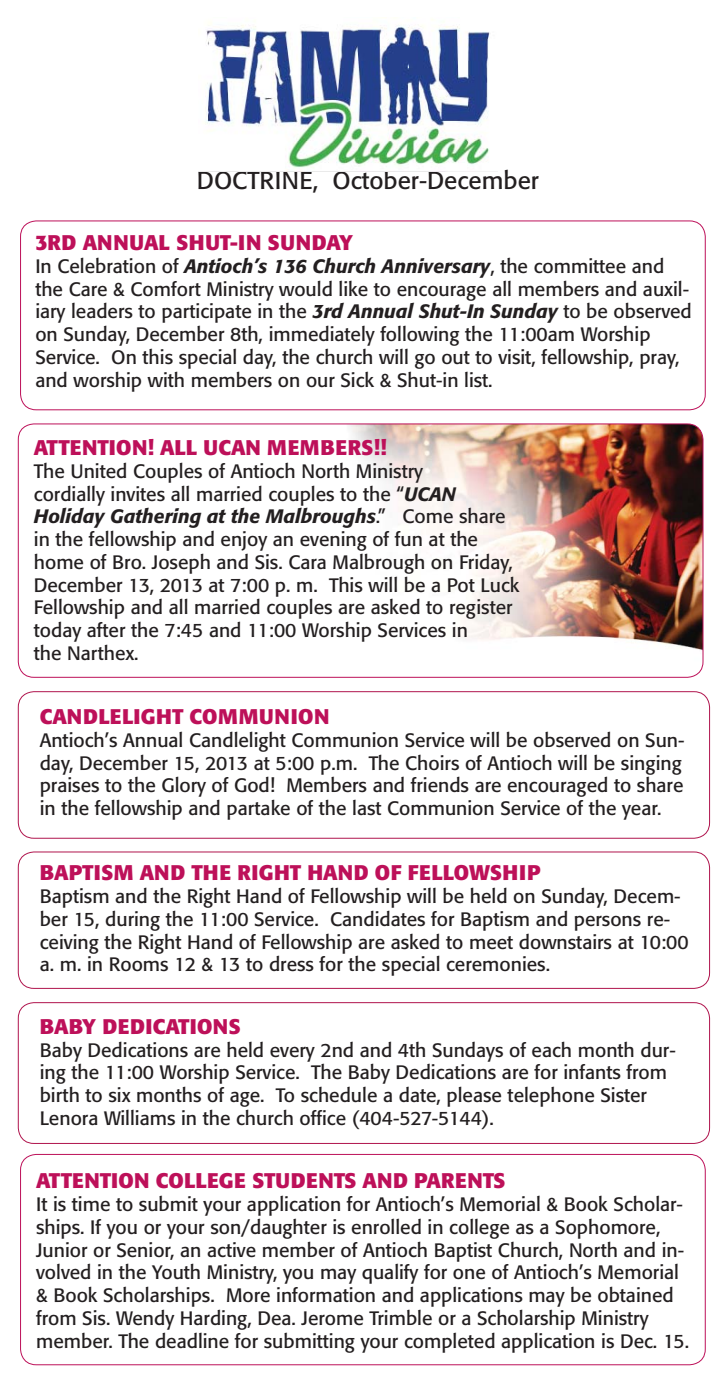
<style>
.page{position:relative;width:726px;height:1386px;background:#fff}
.page>*{position:absolute;margin:0;border:0;box-sizing:border-box;transform-origin:0 0}
.t1{font:24.32px "Formata";color:#231f20}
.t2{font:700 21px "Formata";letter-spacing:.02em;color:#bd1059}
.t3{font:700 21px "Formata";color:#bd1059}
.t4{font:19.25px/22.8px "Formata";color:#231f20}
.s1{font-weight:500;font-style:italic}
</style>
<div class="page">
<img style="left:198px;top:19px;width:299px;height:153px">
<div style="left:20px;top:220px;width:685px;height:190px;border:1px solid #bd1059;border-radius:16px"></div>
<img style="left:350px;top:424px;width:352px;height:253px">
<div style="left:18px;top:424px;width:685px;height:254px;border:1px solid #bd1059;border-radius:16px"></div>
<div style="left:20px;top:1154px;width:685px;height:211px;border:1px solid #bd1059;border-radius:16px"></div>
<div style="left:18px;top:1002px;width:691px;height:142px;border:1px solid #b0144d;border-radius:16px"></div>
<div style="left:18px;top:852px;width:691px;height:137px;border:1px solid #b0144d;border-radius:16px"></div>
<div style="left:18px;top:691px;width:691px;height:148px;border:1px solid #b0144d;border-radius:16px"></div>
<p class="t1" style="left:197px;top:169px;width:343px">DOCTRINE, October-December</p>
<p class="t2" style="left:35px;top:233px;width:319px">3RD ANNUAL SHUT-IN SUNDAY</p>
<p class="t4" style="left:35px;top:256px;width:657px">In Celebration of <span class="s1">Antioch’s 136 Church Anniversary</span>, the committee and the Care &amp; Comfort Ministry would like to encourage all members and auxil&shy;iary leaders to participate in the <span class="s1">3rd Annual Shut-In Sunday</span> to be observed on Sunday, December 8th, immediately following the 11:00am Worship Service. On this special day, the church will go out to visit, fellowship, pray, and worship with members on our Sick &amp; Shut-in list.</p>
<p class="t2" style="left:34px;top:438px;width:354px">ATTENTION! ALL UCAN MEMBERS!!</p>
<p class="t4" style="left:34px;top:461px;width:486px">The United Couples of Antioch North Ministry<br>cordially invites all married couples to the “<span class="s1">UCAN Holiday Gathering at the Malbroughs</span>.” Come share in the fellowship and enjoy an evening of fun at the home of Bro. Joseph and Sis. Cara Malbrough on Friday, December 13, 2013 at 7:00 p. m. This will be a Pot Luck Fellowship and all married couples are asked to register today after the 7:45 and 11:00 Worship Services in<br>the Narthex.</p>
<p class="t2" style="left:40px;top:707px;width:291px">CANDLELIGHT COMMUNION</p>
<p class="t4" style="left:40px;top:730px;width:646px">Antioch’s Annual Candlelight Communion Service will be observed on Sun&shy;day, December 15, 2013 at 5:00 p.m. The Choirs of Antioch will be singing praises to the Glory of God! Members and friends are encouraged to share in the fellowship and partake of the last Communion Service of the year.</p>
<p class="t2" style="left:40px;top:864px;width:502px">BAPTISM AND THE RIGHT HAND OF FELLOWSHIP</p>
<p class="t4" style="left:40px;top:887px;width:650px">Baptism and the Right Hand of Fellowship will be held on Sunday, Decem&shy;ber 15, during the 11:00 Service. Candidates for Baptism and persons re&shy;ceiving the Right Hand of Fellowship are asked to meet downstairs at 10:00 a. m. in Rooms 12 &amp; 13 to dress for the special ceremonies.</p>
<p class="t2" style="left:40px;top:1017px;width:202px">BABY DEDICATIONS</p>
<p class="t4" style="left:40px;top:1040px;width:637px">Baby Dedications are held every 2nd and 4th Sundays of each month dur&shy;ing the 11:00 Worship Service. The Baby Dedications are for infants from birth to six months of age. To schedule a date, please telephone Sister Lenora Williams in the church office (404-527-5144).</p>
<p class="t3" style="left:36px;top:1172px;width:470px">ATTENTION COLLEGE STUDENTS AND PARENTS</p>
<p class="t4" style="left:36px;top:1194px;width:654px">It is time to submit your application for Antioch’s Memorial &amp; Book Scholar&shy;ships. If you or your son/daughter is enrolled in college as a Sophomore, Junior or Senior, an active member of Antioch Baptist Church, North and in&shy;volved in the Youth Ministry, you may qualify for one of Antioch’s Memorial &amp; Book Scholarships. More information and applications may be obtained from Sis. Wendy Harding, Dea. Jerome Trimble or a Scholarship Ministry member. The deadline for submitting your completed application is Dec. 15.</p>
</div>
